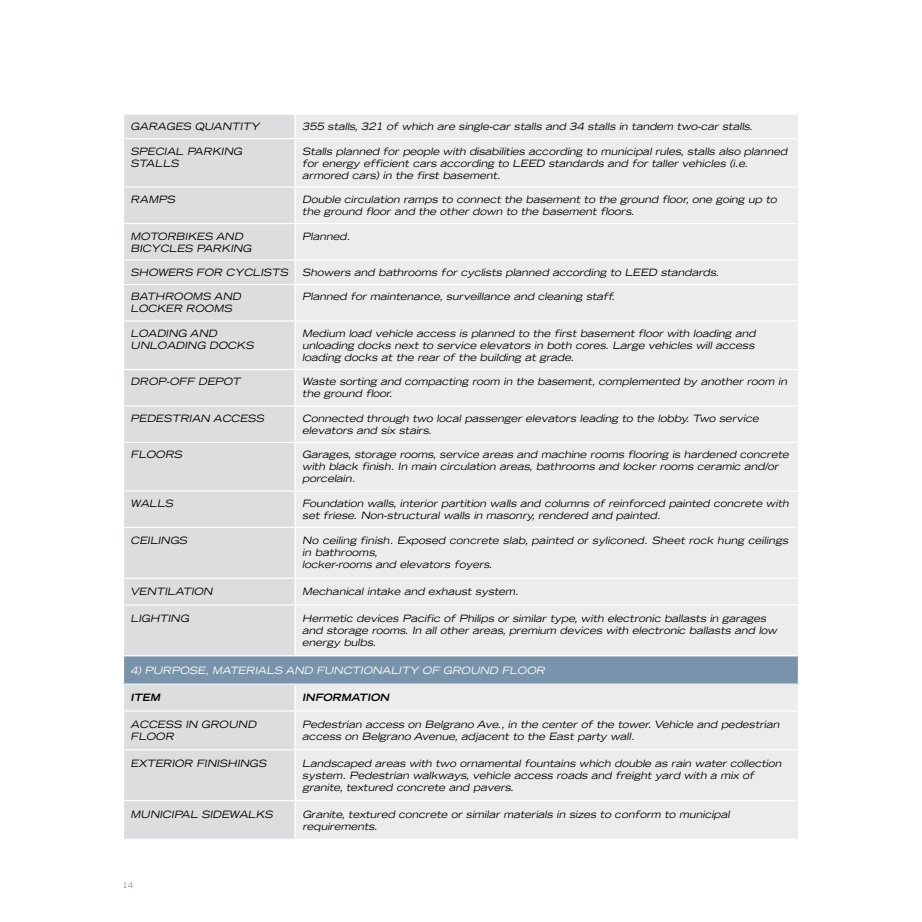
<style>
.page{position:relative;width:922px;height:922px;background:#fff}
.page>*{position:absolute;margin:0;border:0;box-sizing:border-box;transform-origin:0 0}
.t1{font:italic expanded 10px/12px "Trade Gothic LH";color:#000}
.t2{font:italic expanded 10px "Trade Gothic LH";color:#fff}
.t3{font:italic 700 expanded 10px "Trade Gothic LH";color:#000}
.t4{font:expanded 7.5px "Trade Gothic LH";color:#7994aa}
</style>
<div class="page">
<div style="left:124px;top:115px;width:170px;height:723px;background:#dcddde"></div>
<div style="left:296px;top:115px;width:501px;height:723px;background:#ececed"></div>
<div style="left:123px;top:655px;width:675px;height:29px;background:#7994aa"></div>
<hr style="left:123px;top:138px;width:172px;height:1px;background:#fff">
<hr style="left:123px;top:186px;width:172px;height:2px;background:#fff">
<hr style="left:123px;top:223px;width:172px;height:1px;background:#fff">
<hr style="left:123px;top:259px;width:172px;height:1px;background:#fff">
<hr style="left:123px;top:284px;width:172px;height:1px;background:#fff">
<hr style="left:123px;top:320px;width:172px;height:1px;background:#fff">
<hr style="left:123px;top:369px;width:172px;height:1px;background:#fff">
<hr style="left:123px;top:405px;width:172px;height:1px;background:#fff">
<hr style="left:123px;top:441px;width:172px;height:2px;background:#fff">
<hr style="left:123px;top:490px;width:172px;height:1px;background:#fff">
<hr style="left:123px;top:526px;width:172px;height:2px;background:#fff">
<hr style="left:123px;top:577px;width:172px;height:1px;background:#fff">
<hr style="left:123px;top:604px;width:172px;height:1px;background:#fff">
<svg style="left:797px;top:115px;width:1px;height:23px"></svg>
<svg style="left:797px;top:261px;width:1px;height:23px"></svg>
<svg style="left:797px;top:579px;width:1px;height:25px"></svg>
<hr style="left:295px;top:138px;width:503px;height:1px;background:#fff">
<hr style="left:295px;top:186px;width:503px;height:2px;background:#fff">
<hr style="left:295px;top:223px;width:503px;height:1px;background:#fff">
<hr style="left:295px;top:259px;width:503px;height:1px;background:#fff">
<hr style="left:295px;top:284px;width:503px;height:1px;background:#fff">
<hr style="left:295px;top:320px;width:503px;height:1px;background:#fff">
<hr style="left:295px;top:369px;width:503px;height:1px;background:#fff">
<hr style="left:295px;top:405px;width:503px;height:1px;background:#fff">
<hr style="left:295px;top:441px;width:503px;height:2px;background:#fff">
<hr style="left:295px;top:490px;width:503px;height:1px;background:#fff">
<hr style="left:295px;top:526px;width:503px;height:2px;background:#fff">
<hr style="left:295px;top:577px;width:503px;height:1px;background:#fff">
<hr style="left:295px;top:604px;width:503px;height:1px;background:#fff">
<hr style="left:123px;top:710px;width:172px;height:1px;background:#fff">
<hr style="left:123px;top:749px;width:172px;height:1px;background:#fff">
<hr style="left:123px;top:799px;width:172px;height:2px;background:#fff">
<hr style="left:295px;top:710px;width:503px;height:1px;background:#fff">
<hr style="left:295px;top:749px;width:503px;height:1px;background:#fff">
<hr style="left:295px;top:799px;width:503px;height:2px;background:#fff">
<hr style="left:123px;top:655px;width:172px;height:1px;background:#fff">
<svg style="left:123px;top:656px;width:1px;height:29px"></svg>
<hr style="left:295px;top:655px;width:503px;height:1px;background:#fff">
<svg style="left:797px;top:656px;width:1px;height:54px"></svg>
<hr style="left:123px;top:683px;width:172px;height:1px;background:#fff">
<hr style="left:295px;top:683px;width:503px;height:1px;background:#fff">
<p class="t1" style="left:130px;top:120px;width:133px">GARAGES QUANTITY</p>
<p class="t1" style="left:302px;top:120px;width:454px">355 stalls, 321 of which are single-car stalls and 34 stalls in tandem two-car stalls.</p>
<p class="t1" style="left:130px;top:145px;width:115px">SPECIAL PARKING<br>STALLS</p>
<p class="t1" style="left:302px;top:145px;width:488px">Stalls planned for people with disabilities according to municipal rules, stalls also planned for energy efficient cars according to LEED standards and for taller vehicles (i.e. armored cars) in the first basement.</p>
<p class="t1" style="left:131px;top:193px;width:48px">RAMPS</p>
<p class="t1" style="left:302px;top:193px;width:478px">Double circulation ramps to connect the basement to the ground floor, one going up to the ground floor and the other down to the basement floors.</p>
<p class="t1" style="left:130px;top:229px;width:125px">MOTORBIKES AND<br>BICYCLES PARKING</p>
<p class="t1" style="left:302px;top:229px;width:52px">Planned.</p>
<p class="t1" style="left:130px;top:266px;width:592px">SHOWERS FOR CYCLISTS Showers and bathrooms for cyclists planned according to LEED standards.</p>
<p class="t1" style="left:130px;top:290px;width:114px">BATHROOMS AND<br>LOCKER ROOMS</p>
<p class="t1" style="left:302px;top:290px;width:316px">Planned for maintenance, surveillance and cleaning staff.</p>
<p class="t1" style="left:130px;top:327px;width:127px">LOADING AND<br>UNLOADING DOCKS</p>
<p class="t1" style="left:302px;top:327px;width:457px">Medium load vehicle access is planned to the first basement floor with loading and unloading docks next to service elevators in both cores. Large vehicles will access loading docks at the rear of the building at grade.</p>
<p class="t1" style="left:131px;top:375px;width:114px">DROP-OFF DEPOT</p>
<p class="t1" style="left:302px;top:375px;width:488px">Waste sorting and compacting room in the basement, complemented by another room in the ground floor.</p>
<p class="t1" style="left:131px;top:412px;width:137px">PEDESTRIAN ACCESS</p>
<p class="t1" style="left:302px;top:412px;width:460px">Connected through two local passenger elevators leading to the lobby. Two service elevators and six stairs.</p>
<p class="t1" style="left:131px;top:448px;width:55px">FLOORS</p>
<p class="t1" style="left:302px;top:448px;width:490px">Garages, storage rooms, service areas and machine rooms flooring is hardened concrete with black finish. In main circulation areas, bathrooms and locker rooms ceramic and/or porcelain.</p>
<p class="t1" style="left:131px;top:497px;width:46px">WALLS</p>
<p class="t1" style="left:302px;top:497px;width:490px">Foundation walls, interior partition walls and columns of reinforced painted concrete with set friese. Non-structural walls in masonry, rendered and painted.</p>
<p class="t1" style="left:131px;top:534px;width:60px">CEILINGS</p>
<p class="t1" style="left:302px;top:534px;width:489px">No ceiling finish. Exposed concrete slab, painted or syliconed. Sheet rock hung ceilings in bathrooms,<br>locker-rooms and elevators foyers.</p>
<p class="t1" style="left:130px;top:585px;width:86px">VENTILATION</p>
<p class="t1" style="left:302px;top:585px;width:220px">Mechanical intake and exhaust system.</p>
<p class="t1" style="left:130px;top:612px;width:62px">LIGHTING</p>
<p class="t1" style="left:302px;top:612px;width:478px">Hermetic devices Pacific of Philips or similar type, with electronic ballasts in garages and storage rooms. In all other areas, premium devices with electronic ballasts and low energy bulbs.</p>
<p class="t2" style="left:131px;top:663px;width:418px">4) PURPOSE, MATERIALS AND FUNCTIONALITY OF GROUND FLOOR</p>
<p class="t3" style="left:131px;top:691px;width:33px">ITEM</p>
<p class="t3" style="left:302px;top:691px;width:91px">INFORMATION</p>
<p class="t1" style="left:131px;top:718px;width:129px">ACCESS IN GROUND<br>FLOOR</p>
<p class="t1" style="left:302px;top:718px;width:481px">Pedestrian access on Belgrano Ave., in the center of the tower. Vehicle and pedestrian access on Belgrano Avenue, adjacent to the East party wall.</p>
<p class="t1" style="left:131px;top:756px;width:140px">EXTERIOR FINISHINGS</p>
<p class="t1" style="left:302px;top:756px;width:482px">Landscaped areas with two ornamental fountains which double as rain water collection system. Pedestrian walkways, vehicle access roads and freight yard with a mix of granite, textured concrete and pavers.</p>
<p class="t1" style="left:131px;top:807px;width:146px">MUNICIPAL SIDEWALKS</p>
<p class="t1" style="left:302px;top:807px;width:431px">Granite, textured concrete or similar materials in sizes to conform to municipal requirements.</p>
<p class="t4" style="left:122px;top:880px;width:12px">14</p>
</div>
